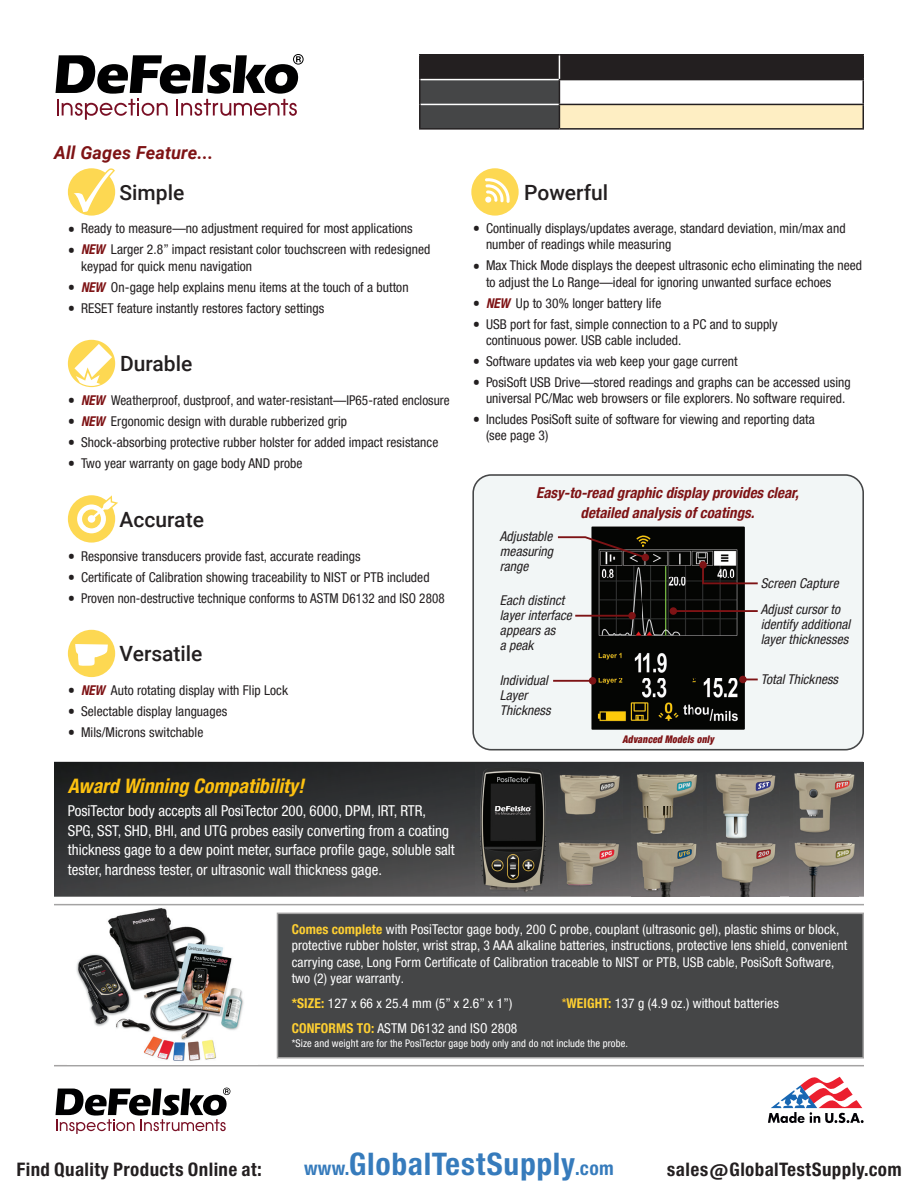
<style>
.page{position:relative;width:918px;height:1188px;background:#fff}
.page>*{position:absolute;margin:0;border:0;box-sizing:border-box;transform-origin:0 0}
.t1{font:29.7px "Europa Gro Nr 2 SBOP Bol Con";letter-spacing:.02em;color:#367bbc}
.t2{font:500 21px "Roboto";color:#231f20}
.t3{font:italic 700 condensed 19.95px "Helvetica Neue LT Pro";color:#fdc110}
.t4{font:italic 700 18px "Roboto";letter-spacing:.01em;color:#7e1315}
.t5{font:17.85px "Europa Gro Nr 2 SBOP Bol Con";letter-spacing:.02em;color:#231f20}
.t6{font:condensed 15px/19.5px "Helvetica Neue LT Pro";color:#fff}
.t7{font:italic 700 condensed 15px/19.5px "Helvetica Neue LT Pro";color:#7e1315;text-align:center}
.t8{font:condensed 13.5px/16.2px "Helvetica Neue LT Pro";letter-spacing:.005em;color:#231f20}
.t9{font:condensed 13.5px/16.2px "Helvetica Neue LT Pro";letter-spacing:.01em;color:#fff}
.t10{font:italic condensed 13.5px/15px "Helvetica Neue LT Pro";letter-spacing:.005em;color:#231f20}
.t11{font:condensed 10.5px "Helvetica Neue LT Pro";letter-spacing:.01em;color:#fff}
.t12{font:italic 900 condensed 10.5px "Helvetica Neue LT Pro";letter-spacing:.02em;color:#7e1315;scale:.9 1}
.s1{font-family:"Roboto";font-stretch:normal;font-size:24px}
.s2{font-weight:700;font-style:italic;color:#7e1315}
.s3{font-weight:700;color:#fecf32}
.s4{color:#fec52e}
.s5{font-size:18.3px}
</style>
<div class="page">
<svg style="left:56px;top:54px;width:248px;height:66px"></svg>
<hr style="left:862px;top:80px;width:2px;height:24px;background:#231f20">
<hr style="left:559px;top:104px;width:305px;height:1px;background:#231f20">
<hr style="left:862px;top:105px;width:2px;height:23px;background:#231f20">
<hr style="left:559px;top:128px;width:305px;height:2px;background:#231f20">
<hr style="left:419px;top:54px;width:140px;height:2px;background:#231f20">
<hr style="left:419px;top:55px;width:2px;height:25px;background:#231f20">
<hr style="left:559px;top:54px;width:305px;height:2px;background:#231f20">
<hr style="left:862px;top:55px;width:2px;height:24px;background:#231f20">
<hr style="left:559px;top:79px;width:305px;height:1px;background:#231f20">
<hr style="left:419px;top:80px;width:2px;height:24px;background:#231f20">
<hr style="left:419px;top:104px;width:2px;height:24px;background:#231f20">
<svg style="left:420px;top:55px;width:443px;height:74px"></svg>
<hr style="left:419px;top:128px;width:140px;height:2px;background:#231f20">
<hr style="left:54px;top:1065px;width:810px;height:1px;background:#a4a3a3">
<svg style="left:56px;top:1088px;width:174px;height:46px"></svg>
<svg style="left:768px;top:1077px;width:96px;height:46px"></svg>
<hr style="left:54px;top:904px;width:810px;height:1px;background:#a4a3a3">
<img style="left:76px;top:908px;width:168px;height:153px">
<div style="left:277px;top:913px;width:587px;height:146px;background:#454647;border:2px solid #a4a3a3"></div>
<img style="left:54px;top:762px;width:810px;height:135px">
<img style="left:475px;top:764px;width:75px;height:128px">
<img style="left:631px;top:841px;width:69px;height:56px">
<img style="left:558px;top:841px;width:62px;height:47px">
<img style="left:558px;top:775px;width:65px;height:43px">
<img style="left:793px;top:773px;width:62px;height:65px">
<img style="left:789px;top:839px;width:70px;height:58px">
<img style="left:631px;top:773px;width:72px;height:68px">
<img style="left:710px;top:841px;width:69px;height:56px">
<img style="left:708px;top:773px;width:71px;height:68px">
<svg style="left:68px;top:168px;width:47px;height:48px"></svg>
<svg style="left:68px;top:340px;width:47px;height:47px"></svg>
<svg style="left:68px;top:495px;width:50px;height:48px"></svg>
<svg style="left:471px;top:168px;width:48px;height:48px"></svg>
<svg style="left:68px;top:630px;width:47px;height:47px"></svg>
<div style="left:473px;top:475px;width:390px;height:275px;background:#f2f6f6;border-radius:18px"></div>
<div style="left:472px;top:474px;width:392px;height:276px;border:2px solid #454647;border-radius:18px"></div>
<img style="left:592px;top:527px;width:152px;height:203px">
<svg style="left:557px;top:535px;width:91px;height:25px"></svg>
<div style="left:642px;top:554px;width:7px;height:7px;background:#7e1315;border-radius:50%"></div>
<hr style="left:575px;top:615px;width:57px;height:2px;background:#7e1315">
<div style="left:628px;top:612px;width:8px;height:7px;background:#7e1315;border-radius:50%"></div>
<hr style="left:553px;top:680px;width:40px;height:2px;background:#7e1315">
<div style="left:589px;top:677px;width:7px;height:8px;background:#7e1315;border-radius:50%"></div>
<div style="left:739px;top:676px;width:8px;height:7px;background:#7e1315;border-radius:50%"></div>
<hr style="left:673px;top:610px;width:85px;height:2px;background:#7e1315">
<div style="left:670px;top:607px;width:7px;height:8px;background:#7e1315;border-radius:50%"></div>
<svg style="left:701px;top:563px;width:57px;height:22px"></svg>
<div style="left:699px;top:561px;width:8px;height:8px;background:#7e1315;border-radius:50%"></div>
<h3 class="t4" style="left:54px;top:140px;width:161px">All Gages Feature...</h3>
<h2 class="t2" style="left:120px;top:178px;width:66px">Simple</h2>
<p class="t8" style="left:68px;top:220px;width:347px"><span class="s1">•</span> Ready to measure—no adjustment required for most applications</p>
<p class="t8" style="left:81px;top:241px;width:351px;text-indent:-14px"><span class="s1">•</span> <span class="s2">NEW</span> Larger 2.8” impact resistant color touchscreen with redesigned keypad for quick menu navigation</p>
<p class="t8" style="left:68px;top:279px;width:343px"><span class="s1">•</span> <span class="s2">NEW</span> On-gage help explains menu items at the touch of a button</p>
<p class="t8" style="left:68px;top:300px;width:258px"><span class="s1">•</span> RESET feature instantly restores factory settings</p>
<h2 class="t2" style="left:120px;top:349px;width:74px">Durable</h2>
<p class="t8" style="left:68px;top:392px;width:384px"><span class="s1">•</span> <span class="s2">NEW</span> Weatherproof, dustproof, and water-resistant—IP65-rated enclosure</p>
<p class="t8" style="left:68px;top:413px;width:281px"><span class="s1">•</span> <span class="s2">NEW</span> Ergonomic design with durable rubberized grip</p>
<p class="t8" style="left:68px;top:434px;width:372px"><span class="s1">•</span> Shock-absorbing protective rubber holster for added impact resistance</p>
<p class="t8" style="left:68px;top:455px;width:236px"><span class="s1">•</span> Two year warranty on gage body AND probe</p>
<h2 class="t2" style="left:120px;top:505px;width:86px">Accurate</h2>
<p class="t8" style="left:68px;top:548px;width:295px"><span class="s1">•</span> Responsive transducers provide fast, accurate readings</p>
<p class="t8" style="left:68px;top:569px;width:364px"><span class="s1">•</span> Certificate of Calibration showing traceability to NIST or PTB included</p>
<p class="t8" style="left:68px;top:590px;width:379px"><span class="s1">•</span> Proven non-destructive technique conforms to ASTM D6132 and ISO 2808</p>
<h2 class="t2" style="left:120px;top:639px;width:84px">Versatile</h2>
<p class="t8" style="left:68px;top:682px;width:222px"><span class="s1">•</span> <span class="s2">NEW</span> Auto rotating display with Flip Lock</p>
<p class="t8" style="left:68px;top:703px;width:161px"><span class="s1">•</span> Selectable display languages</p>
<p class="t8" style="left:68px;top:724px;width:137px"><span class="s1">•</span> Mils/Microns switchable</p>
<h3 class="t3" style="left:68px;top:774px;width:238px">Award Winning Compatibility!</h3>
<p class="t6" style="left:68px;top:801px;width:388px">PosiTector body accepts all PosiTector 200, 6000, DPM, IRT, RTR, SPG, SST, SHD, BHI, and UTG probes easily converting from a coating thickness gage to a dew point meter, surface profile gage, soluble salt tester, hardness tester, or ultrasonic wall thickness gage.</p>
<h2 class="t2" style="left:524px;top:178px;width:86px">Powerful</h2>
<p class="t8" style="left:486px;top:220px;width:361px;text-indent:-14px"><span class="s1">•</span> Continually displays/updates average, standard deviation, min/max and number of readings while measuring</p>
<p class="t8" style="left:486px;top:257px;width:378px;text-indent:-14px"><span class="s1">•</span> Max Thick Mode displays the deepest ultrasonic echo eliminating the need to adjust the Lo Range—ideal for ignoring unwanted surface echoes</p>
<p class="t8" style="left:472px;top:295px;width:190px"><span class="s1">•</span> <span class="s2">NEW</span> Up to 30% longer battery life</p>
<p class="t8" style="left:486px;top:316px;width:293px;text-indent:-14px"><span class="s1">•</span> USB port for fast, simple connection to a PC and to supply continuous power. USB cable included.</p>
<p class="t8" style="left:472px;top:353px;width:267px"><span class="s1">•</span> Software updates via web keep your gage current</p>
<p class="t8" style="left:472px;top:374px;width:380px;text-align:center"><span class="s1">•</span> PosiSoft USB Drive—stored readings and graphs can be accessed using universal PC/Mac web browsers or file explorers. No software required.</p>
<p class="t8" style="left:486px;top:411px;width:330px;text-indent:-14px"><span class="s1">•</span> Includes PosiSoft suite of software for viewing and reporting data (see page 3)</p>
<p class="t7" style="left:536px;top:483px;width:264px">Easy-to-read graphic display provides clear, detailed analysis of coatings.</p>
<p class="t10" style="left:500px;top:529px;width:55px;text-align:justify">Adjustable measuring range</p>
<p class="t10" style="left:500px;top:593px;width:74px">Each distinct layer interface appears as<br>a peak</p>
<p class="t10" style="left:500px;top:673px;width:52px">Individual<br>Layer<br>Thickness</p>
<p class="t12" style="left:623px;top:733px;width:103px">Advanced Models only</p>
<p class="t10" style="left:761px;top:570px;width:81px;line-height:26.1px">Screen Capture<br>Adjust cursor to</p>
<p class="t10" style="left:761px;top:617px;width:91px">identify additional layer thicknesses</p>
<p class="t10" style="left:761px;top:671px;width:79px">Total Thickness</p>
<p class="t9" style="left:292px;top:921px;width:557px"><span class="s3">Comes complete</span> with PosiTector gage body, 200 C probe, couplant (ultrasonic gel), plastic shims or block, protective rubber holster, wrist strap, 3 AAA alkaline batteries, instructions, protective lens shield, convenient carrying case, Long Form Certificate of Calibration traceable to NIST or PTB, USB cable, PosiSoft Software, two (2) year warranty.</p>
<p class="t9" style="left:292px;top:995px;width:222px"><span class="s3">*SIZE:</span> 127 x 66 x 25.4 mm (5” x 2.6” x 1”)</p>
<p class="t9" style="left:562px;top:995px;width:219px"><span class="s4">*</span><span class="s3">WEIGHT:</span> 137 g (4.9 oz.) without batteries</p>
<p class="t9" style="left:292px;top:1020px;width:227px"><span class="s3">CONFORMS TO:</span> ASTM D6132 and ISO 2808</p>
<p class="t11" style="left:292px;top:1037px;width:338px">*Size and weight are for the PosiTector gage body only and do not include the probe.</p>
<h3 class="t5" style="left:16px;top:1159px;width:247px">Find Quality Products Online at:</h3>
<h1 class="t1" style="left:304px;top:1147px;width:311px"><span class="s5">www.</span>GlobalTestSupply<span class="s5">.com</span></h1>
<h3 class="t5" style="left:667px;top:1159px;width:236px">sales@GlobalTestSupply.com</h3>
</div>
